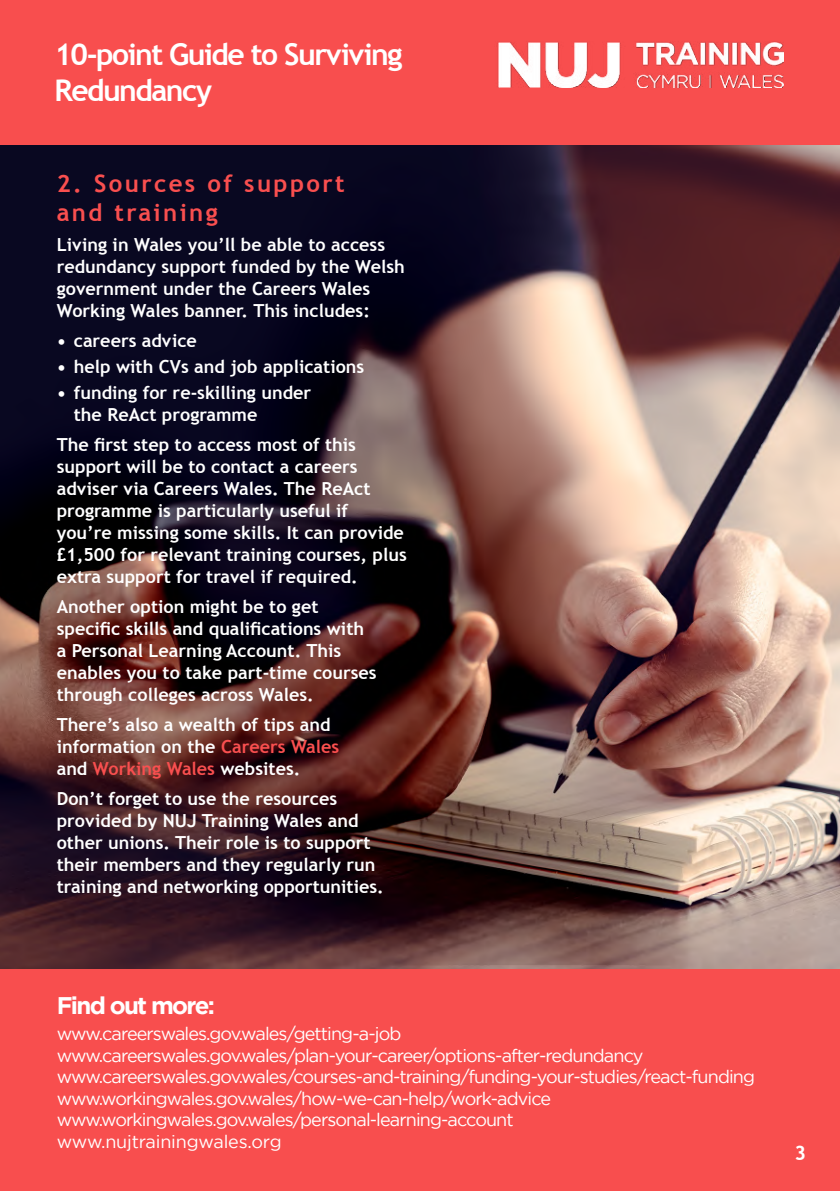
<style>
.page{position:relative;width:840px;height:1191px;background:#fff}
.page>*{position:absolute;margin:0;border:0;box-sizing:border-box;transform-origin:0 0}
.t1{font:700 30px/36px "Trebuchet MS";letter-spacing:-.05em;color:#fff}
.t2{font:700 24px/28.8px "Trebuchet MS";letter-spacing:.1em;color:#f94f4f}
.t3{font:700 24px "Gotham";letter-spacing:-.07em;color:#fff}
.t4{font:700 20px "Trebuchet MS";color:#fff}
.t5{font:700 18px/22px "Trebuchet MS";color:#fff}
.t6{font:18px/21.6px "Gotham";letter-spacing:-.05em;color:#fff}
.s1{color:#f94f4f}
</style>
<div class="page">
<div style="left:0;top:968px;width:839px;height:223px;background:#f84e4e"></div>
<div style="left:0;top:0;width:839px;height:146px;background:#f84e4e"></div>
<img style="left:497px;top:41px;width:285px;height:47px">
<img style="left:0;top:146px;width:839px;height:822px">
<h1 class="t1" style="left:54px;top:36px;width:349px">10-point Guide to Surviving<br>Redundancy</h1>
<h2 class="t2" style="left:57px;top:169px;width:289px">2. Sources of support and training</h2>
<p class="t5" style="left:57px;top:233px;width:349px">Living in Wales you’ll be able to access redundancy support funded by the Welsh government under the Careers Wales Working Wales banner. This includes:</p>
<p class="t5" style="left:57px;top:329px;width:142px">• careers advice</p>
<p class="t5" style="left:57px;top:355px;width:309px">• help with CVs and job applications</p>
<p class="t5" style="left:74px;top:381px;width:239px;text-indent:-17px">• funding for re-skilling under the ReAct programme</p>
<p class="t5" style="left:57px;top:433px;width:351px">The first step to access most of this support will be to contact a careers adviser via Careers Wales. The ReAct programme is particularly useful if you’re missing some skills. It can provide £1,500 for relevant training courses, plus extra support for travel if required.</p>
<p class="t5" style="left:57px;top:595px;width:321px">Another option might be to get specific skills and qualifications with a Personal Learning Account. This enables you to take part-time courses through colleges across Wales.</p>
<p class="t5" style="left:57px;top:713px;width:284px">There’s also a wealth of tips and information on the <span class="s1">Careers Wales </span>and <span class="s1">Working Wales</span> websites.</p>
<p class="t5" style="left:57px;top:787px;width:328px">Don’t forget to use the resources provided by NUJ Training Wales and other unions. Their role is to support their members and they regularly run training and networking opportunities.</p>
<h2 class="t3" style="left:57px;top:991px;width:160px">Find out more:</h2>
<p class="t6" style="left:57px;top:1022px;width:699px">www.careerswales.gov.wales/getting-a-job www.careerswales.gov.wales/plan-your-career/options-after-redundancy www.careerswales.gov.wales/courses-and-training/funding-your-studies/react-funding www.workingwales.gov.wales/how-we-can-help/work-advice www.workingwales.gov.wales/personal-learning-account<br>www.nujtrainingwales.org</p>
<p class="t4" style="left:794px;top:1140px;width:13px">3</p>
</div>
